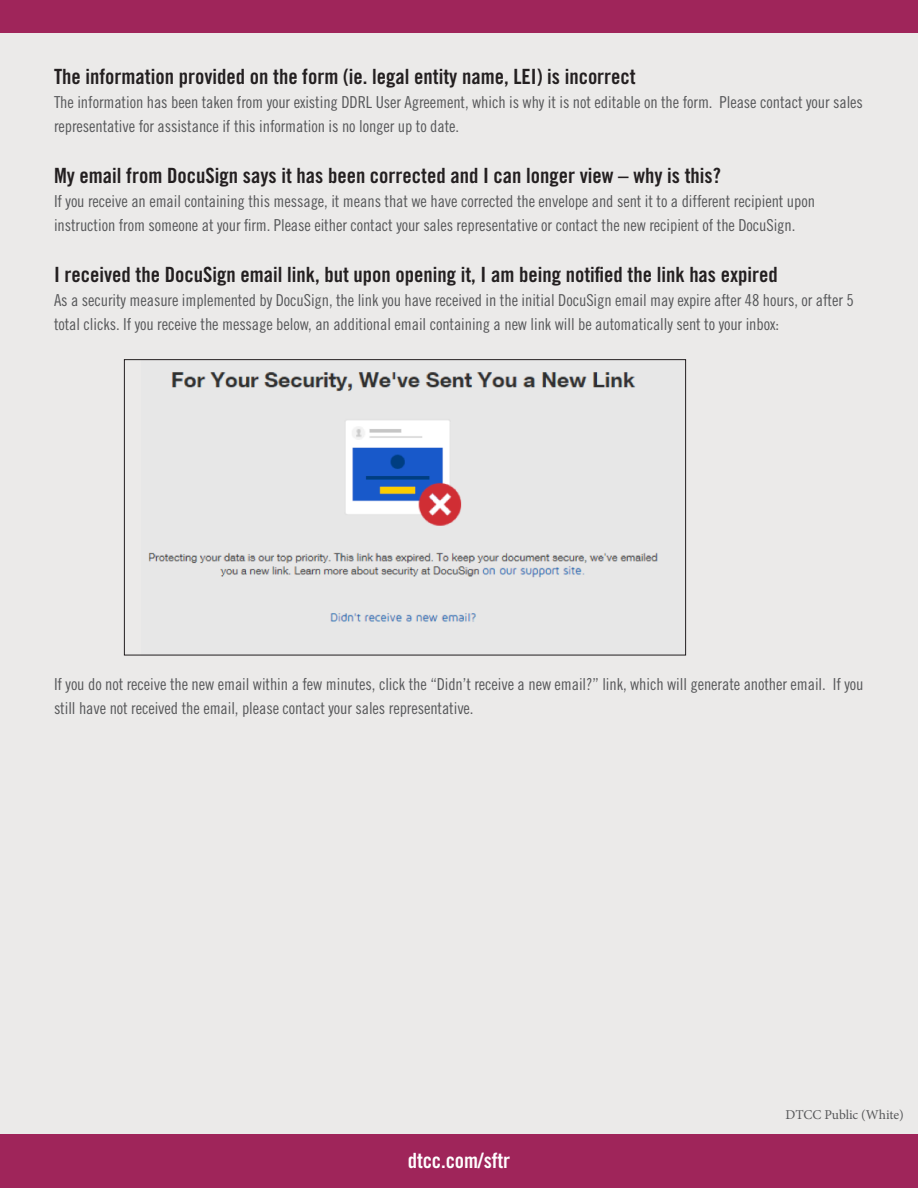
<style>
.page{position:relative;width:918px;height:1188px;background:#ebeae9}
.page>*{position:absolute;margin:0;border:0;box-sizing:border-box;transform-origin:0 0}
.t1{font:21px "Trade Gothic Bold Cond Twenty";color:#231f20}
.t2{font:21px "Trade Gothic Bold Cond Twenty";letter-spacing:-.005em;color:#fff}
.t3{font:16.5px/24px "Trade Gothic Cond Eighteen";letter-spacing:-.005em;color:#57585a}
.t4{font:13.5px "Minion Pro";letter-spacing:-.005em;color:#57585a}
</style>
<div class="page">
<div style="left:0;top:0;width:918px;height:32px;background:#9f255a"></div>
<div style="left:0;top:1134px;width:918px;height:54px;background:#9f255a"></div>
<img style="left:148px;top:372px;width:510px;height:250px">
<div style="left:124px;top:359px;width:562px;height:296px;border:1px solid #231f20"></div>
<p class="t1" style="left:54px;top:63px;width:583px">The information provided on the form (ie. legal entity name, LEI) is incorrect</p>
<p class="t3" style="left:54px;top:89px;width:810px">The information has been taken from your existing DDRL User Agreement, which is why it is not editable on the form. Please contact your sales representative for assistance if this information is no longer up to date.</p>
<p class="t1" style="left:54px;top:162px;width:668px">My email from DocuSign says it has been corrected and I can longer view – why is this?</p>
<p class="t3" style="left:54px;top:188px;width:763px">If you receive an email containing this message, it means that we have corrected the envelope and sent it to a different recipient upon instruction from someone at your firm. Please either contact your sales representative or contact the new recipient of the DocuSign.</p>
<p class="t1" style="left:54px;top:261px;width:725px">I received the DocuSign email link, but upon opening it, I am being notified the link has expired</p>
<p class="t3" style="left:54px;top:287px;width:801px">As a security measure implemented by DocuSign, the link you have received in the initial DocuSign email may expire after 48 hours, or after 5 total clicks. If you receive the message below, an additional email containing a new link will be automatically sent to your inbox:</p>
<p class="t3" style="left:54px;top:671px;width:811px">If you do not receive the new email within a few minutes, click the “Didn’t receive a new email?” link, which will generate another email. If you still have not received the email, please contact your sales representative.</p>
<p class="t2" style="left:408px;top:1148px;width:104px">dtcc.com/sftr</p>
<p class="t4" style="left:786px;top:1105px;width:120px">DTCC Public (White)</p>
</div>
